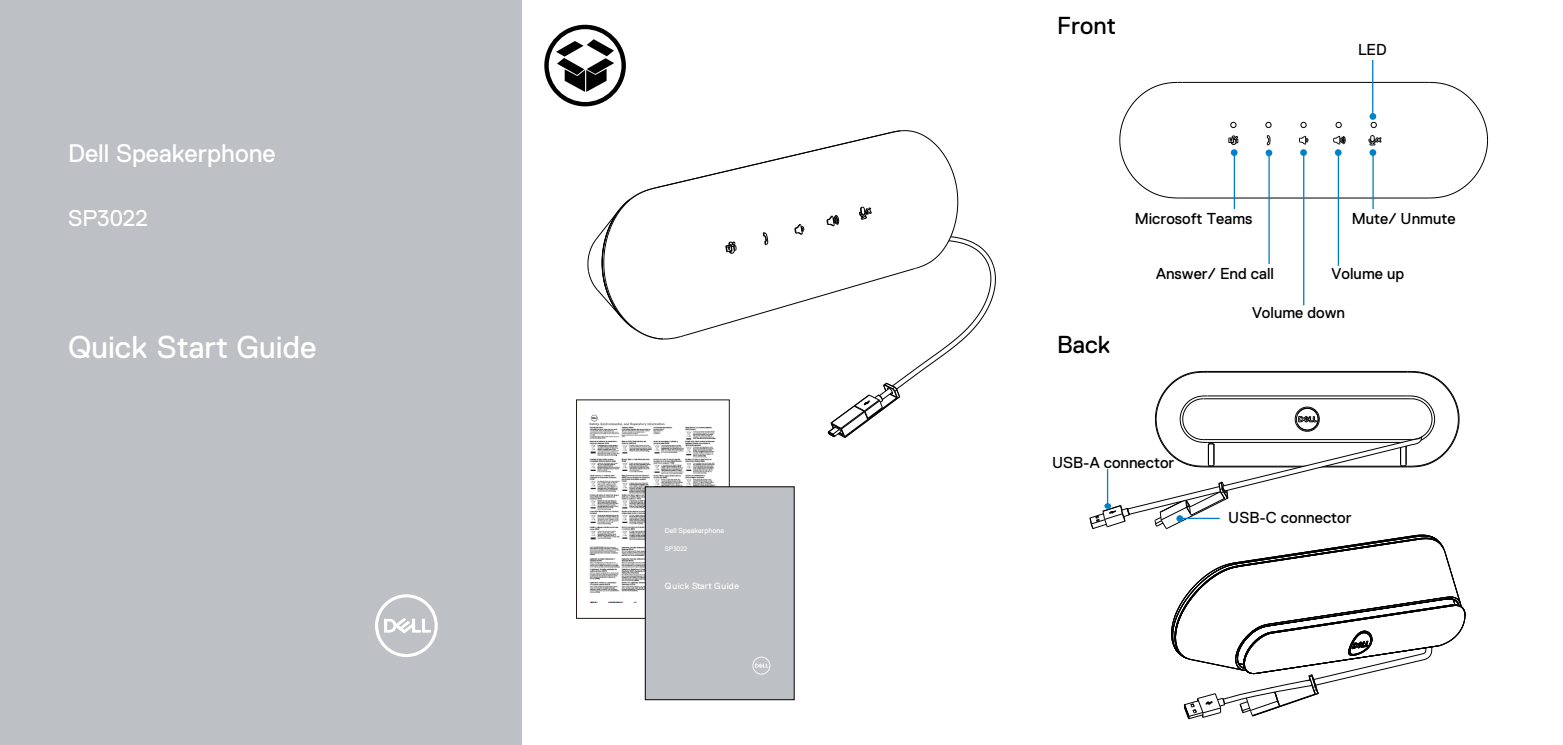
<style>
.page{position:relative;width:1563px;height:745px;background:#fff}
.page>*{position:absolute;margin:0;border:0;box-sizing:border-box;transform-origin:0 0}
.t1{font:31.5px "Dell Replica";color:#fff}
.t2{font:25.38px "Dell Replica";color:#fff}
.t3{font:24.5px "Dell Replica";color:#000}
.t4{font:22.75px "Dell Replica";color:#fff}
.t5{font:15.75px "Dell Replica";color:#000}
.t6{font:8.92px "Dell Replica";letter-spacing:.03em;color:#fff}
.t7{font:7.17px "Dell Replica";color:#fff}
.t8{font:6.48px "Dell Replica";color:#fff}
</style>
<div class="page">
<div style="left:0;top:0;width:521px;height:744px;background:#bdc0c4"></div>
<svg style="left:375px;top:594px;width:63px;height:62px"></svg>
<div style="left:576px;top:399px;width:153px;height:219px;border:1px solid #231815"></div>
<img style="left:589px;top:438px;width:127px;height:169px">
<div style="left:645px;top:486px;width:149px;height:213px;background:#bdc0c4;border:1px solid #000"></div>
<svg style="left:752px;top:656px;width:18px;height:18px"></svg>
<hr style="left:1233px;top:150px;width:2px;height:59px;background:#0080c8">
<hr style="left:1268px;top:150px;width:1px;height:114px;background:#0080c8">
<hr style="left:1303px;top:150px;width:1px;height:155px;background:#0080c8">
<hr style="left:1337px;top:150px;width:2px;height:116px;background:#0080c8">
<hr style="left:1372px;top:150px;width:1px;height:59px;background:#0080c8">
<hr style="left:1372px;top:60px;width:1px;height:59px;background:#0080c8">
<svg style="left:587px;top:130px;width:409px;height:308px"></svg>
<svg style="left:1089px;top:371px;width:376px;height:348px"></svg>
<svg style="left:1119px;top:82px;width:369px;height:116px"></svg>
<svg style="left:544px;top:25px;width:82px;height:81px"></svg>
<hr style="left:520px;top:0;width:2px;height:744px;background:#dcdddd">
<hr style="left:1041px;top:0;width:2px;height:744px;background:#dcdddd">
<h2 class="t2" style="left:68px;top:138px;width:209px">Dell Speakerphone</h2>
<h3 class="t4" style="left:68px;top:205px;width:81px">SP3022</h3>
<h1 class="t1" style="left:68px;top:330px;width:250px">Quick Start Guide</h1>
<p class="t7" style="left:665px;top:526px;width:61px">Dell Speakerphone</p>
<p class="t8" style="left:665px;top:545px;width:24px">SP3022</p>
<p class="t6" style="left:665px;top:580px;width:76px">Quick Start Guide</p>
<h3 class="t3" style="left:1057px;top:12px;width:60px">Front</h3>
<p class="t5" style="left:1358px;top:41px;width:30px">LED</p>
<h3 class="t3" style="left:1057px;top:331px;width:54px">Back</h3>
<p class="t5" style="left:1134px;top:209px;width:119px">Microsoft Teams</p>
<p class="t5" style="left:1351px;top:210px;width:105px">Mute/ Unmute</p>
<p class="t5" style="left:1156px;top:265px;width:119px">Answer/ End call</p>
<p class="t5" style="left:1331px;top:265px;width:74px">Volume up</p>
<p class="t5" style="left:1252px;top:303px;width:95px">Volume down</p>
<p class="t5" style="left:1052px;top:453px;width:124px">USB-A connector</p>
<p class="t5" style="left:1228px;top:509px;width:125px">USB-C connector</p>
</div>
